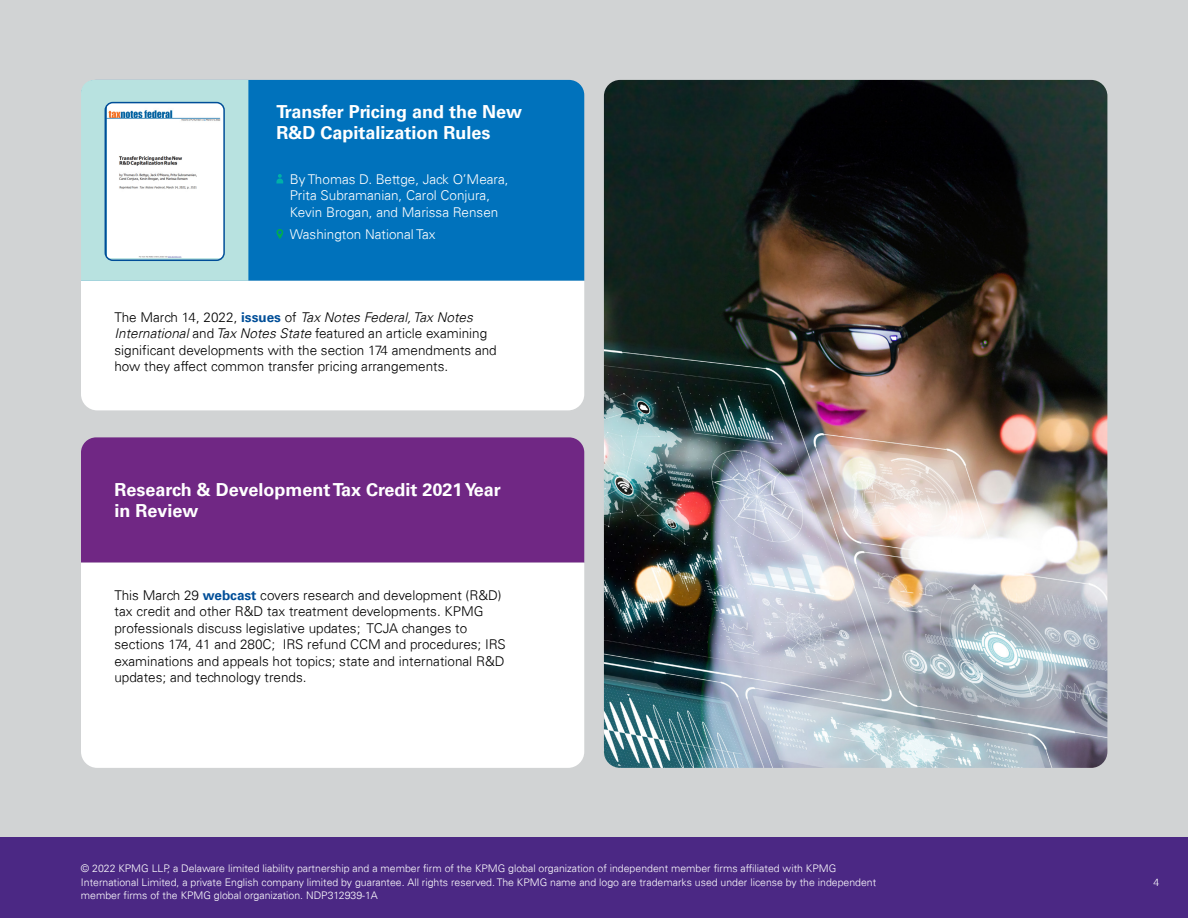
<style>
.page{position:relative;width:1188px;height:918px;background:#fff}
.page>*{position:absolute;margin:0;border:0;box-sizing:border-box;transform-origin:0 0}
.t1{font:700 18px/21px "Univers 65";color:#fff}
.t2{font:300 13.5px/16.5px "Univers 45";color:#000}
.t3{font:300 13.5px/16.5px "Univers 45";color:#fff}
.t4{font:300 10.5px/13.5px "Univers 45";color:#fff}
.s1{font-family:"Univers 65";font-weight:700;color:#004e98}
.s2{font-style:italic}
</style>
<div class="page">
<div style="left:0;top:837px;width:1188px;height:81px;background:#4b2884"></div>
<div style="left:0;top:0;width:1188px;height:837px;background:#d1d3d4"></div>
<img style="left:604px;top:80px;width:503px;height:688px">
<div style="left:81px;top:437px;width:503px;height:126px;background:#702784"></div>
<div style="left:81px;top:563px;width:503px;height:205px;background:#fff"></div>
<div style="left:248px;top:80px;width:336px;height:201px;background:#0072bc"></div>
<svg style="left:276px;top:174px;width:7px;height:9px"></svg>
<svg style="left:276px;top:229px;width:7px;height:10px"></svg>
<div style="left:81px;top:281px;width:503px;height:129px;background:#fff"></div>
<div style="left:81px;top:80px;width:167px;height:201px;background:#b8e2e0"></div>
<img style="left:105px;top:103px;width:119px;height:155px">
<div style="left:105px;top:102px;width:120px;height:159px;border:2px solid #004e98;border-radius:8px"></div>
<h1 class="t1" style="left:276px;top:101px;width:247px">Transfer Pricing and the New<br>R&amp;D Capitalization Rules</h1>
<p class="t3" style="left:290px;top:171px;width:220px">By Thomas D. Bettge, Jack O’Meara,<br>Prita Subramanian, Carol Conjura,<br>Kevin Brogan, and Marissa Rensen</p>
<p class="t3" style="left:290px;top:226px;width:147px">Washington National Tax</p>
<p class="t2" style="left:114px;top:308px;width:384px">The March 14, 2022, <span class="s1">issues</span> of <span class="s2">Tax Notes Federal, Tax Notes International</span> and <span class="s2">Tax Notes State</span> featured an article examining significant developments with the section 174 amendments and how they affect common transfer pricing arrangements.</p>
<h1 class="t1" style="left:114px;top:480px;width:388px">Research &amp; Development Tax Credit 2021 Year in Review</h1>
<p class="t2" style="left:114px;top:587px;width:393px">This March 29 <span class="s1">webcast</span> covers research and development (R&amp;D) tax credit and other R&amp;D tax treatment developments. KPMG professionals discuss legislative updates; TCJA changes to sections 174, 41 and 280C; IRS refund CCM and procedures; IRS examinations and appeals hot topics; state and international R&amp;D updates; and technology trends.</p>
<p class="t4" style="left:81px;top:862px;width:797px">© 2022 KPMG LLP, a Delaware limited liability partnership and a member firm of the KPMG global organization of independent member firms affiliated with KPMG<br>International Limited, a private English company limited by guarantee. All rights reserved. The KPMG name and logo are trademarks used under license by the independent member firms of the KPMG global organization. NDP312939-1A</p>
<p class="t4" style="left:1153px;top:876px;width:7px">4</p>
</div>
